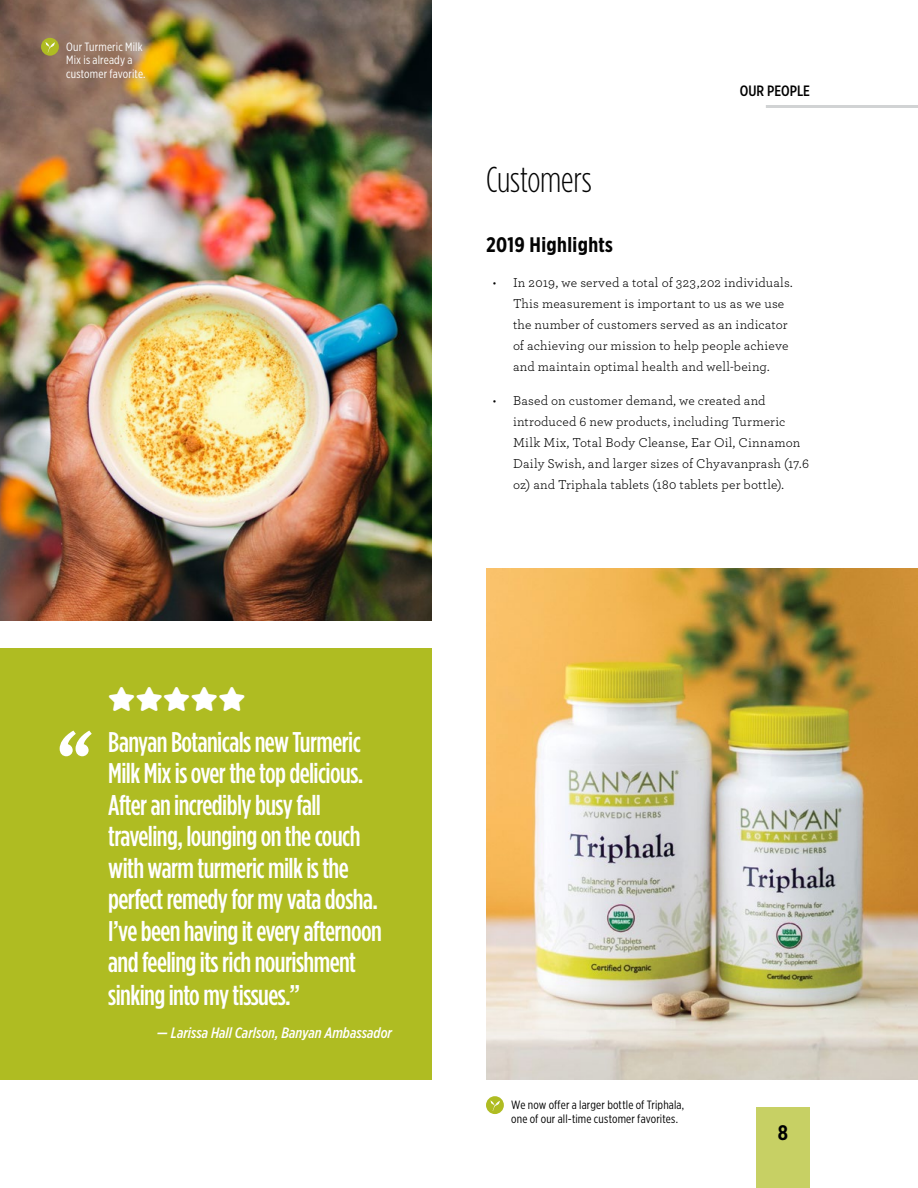
<style>
.page{position:relative;width:918px;height:1188px;background:#fff}
.page>*{position:absolute;margin:0;border:0;box-sizing:border-box;transform-origin:0 0}
.t1{font:300 36px "Gotham Condensed";letter-spacing:-.01em;color:#000}
.t2{font:500 28.5px/31.7px "Gotham Condensed";letter-spacing:-.02em;color:#fff}
.t3{font:700 21px "Gotham X Narrow";letter-spacing:.02em;color:#000101}
.t4{font:italic 500 15px "Gotham X Narrow";color:#fff}
.t5{font:500 15px "Gotham X Narrow";color:#000}
.t6{font:13.5px/21px "Archer";letter-spacing:.01em;color:#000}
.t7{font:12px/13.5px "Gotham X Narrow";letter-spacing:.015em;color:#000}
.t8{font:12px/13.5px "Gotham X Narrow";letter-spacing:.015em;color:#fff}
</style>
<div class="page">
<div style="left:756px;top:1107px;width:54px;height:81px;background:#c7d064"></div>
<hr style="left:766px;top:105px;width:152px;height:3px;background:#d1d3d4">
<div style="left:0;top:648px;width:432px;height:432px;background:#afbc22"></div>
<svg style="left:60px;top:731px;width:32px;height:25px"></svg>
<img style="left:0;top:0;width:432px;height:621px">
<div style="left:41px;top:38px;width:18px;height:18px;background:#afbc22;border-radius:50%"></div>
<svg style="left:45px;top:42px;width:10px;height:11px"></svg>
<img style="left:486px;top:568px;width:432px;height:512px">
<div style="left:486px;top:1096px;width:18px;height:18px;background:#afbc22;border-radius:50%"></div>
<svg style="left:490px;top:1100px;width:10px;height:11px"></svg>
<p class="t8" style="left:66px;top:40px;width:81px">Our Turmeric Milk<br>Mix is already a customer favorite.</p>
<h1 class="t1" style="left:486px;top:161px;width:107px">Customers</h1>
<p class="t5" style="left:740px;top:82px;width:72px">OUR PEOPLE</p>
<h3 class="t3" style="left:486px;top:232px;width:129px">2019 Highlights</h3>
<p class="t6" style="left:513px;top:271px;width:281px;text-indent:-20px">• In 2019, we served a total of 323,202 individuals.<br>This measurement is important to us as we use the number of customers served as an indicator of achieving our mission to help people achieve and maintain optimal health and well-being.</p>
<p class="t6" style="left:513px;top:390px;width:297px;text-indent:-20px">• Based on customer demand, we created and introduced 6 new products, including Turmeric Milk Mix, Total Body Cleanse, Ear Oil, Cinnamon Daily Swish, and larger sizes of Chyavanprash (17.6 oz) and Triphala tablets (180 tablets per bottle).</p>
<p class="t2" style="left:108px;top:725px;width:275px">Banyan Botanicals new Turmeric<br>Milk Mix is over the top delicious.<br>After an incredibly busy fall traveling, lounging on the couch with warm turmeric milk is the perfect remedy for my vata dosha.<br>I’ve been having it every afternoon and feeling its rich nourishment sinking into my tissues.”</p>
<p class="t4" style="left:157px;top:1024px;width:237px">— Larissa Hall Carlson, Banyan Ambassador</p>
<p class="t7" style="left:511px;top:1098px;width:175px">We now offer a larger bottle of Triphala, one of our all-time customer favorites.</p>
<h3 class="t3" style="left:778px;top:1120px;width:12px">8</h3>
</div>
